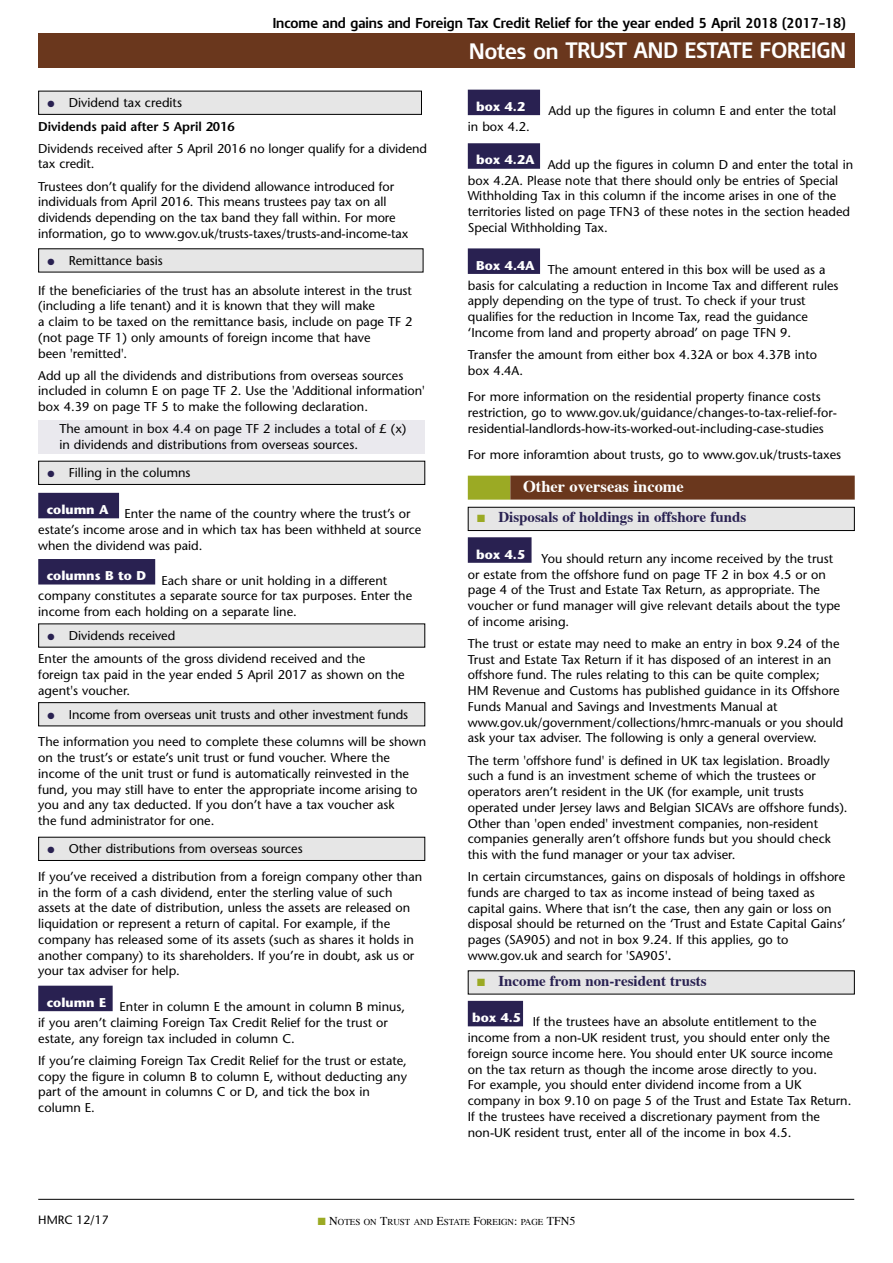
<style>
.page{position:relative;width:893px;height:1263px;background:#fff}
.page>*{position:absolute;margin:0;border:0;box-sizing:border-box;transform-origin:0 0}
.t1{font:700 21px "IR Modena";color:#fff}
.t2{font:700 16.5px "Times";color:#fff}
.t3{font:700 15px "Times";color:#292151}
.t4{font:700 13.5px "IR Modena";color:#000}
.t5{font:12.75px/15.8px "Stone Sans";color:#000}
.t6{font:600 12.75px "Stone Sans";letter-spacing:-.005em;color:#000}
.t7{font:700 12.75px "Stone Sans";color:#fff}
.t8{font:12px "Stone Sans";color:#000}
.t9{font:9px "Times";color:#000}
.s1{color:#292151}
.s2{color:#9baa24}
.s3{font-weight:600}
.s4{font-size:12px}
</style>
<div class="page">
<div style="left:38px;top:420px;width:387px;height:33px;background:#eae9ee"></div>
<hr style="left:38px;top:1199px;width:816px;height:1px;background:#000">
<div style="left:38px;top:34px;width:817px;height:34px;background:#6a371d"></div>
<div style="left:38px;top:493px;width:81px;height:25px;background:#292151"></div>
<div style="left:38px;top:559px;width:117px;height:25px;background:#292151"></div>
<div style="left:38px;top:986px;width:75px;height:25px;background:#292151"></div>
<div style="left:39px;top:249px;width:384px;height:23px;background:#e6e6e6"></div>
<div style="left:39px;top:461px;width:386px;height:23px;background:#e6e6e6"></div>
<div style="left:38px;top:461px;width:387px;height:24px;border:1px solid #000"></div>
<div style="left:39px;top:624px;width:386px;height:23px;background:#e6e6e6"></div>
<div style="left:39px;top:703px;width:386px;height:23px;background:#e6e6e6"></div>
<div style="left:38px;top:702px;width:387px;height:24px;border:1px solid #000"></div>
<div style="left:39px;top:837px;width:386px;height:23px;background:#e6e6e6"></div>
<div style="left:38px;top:837px;width:387px;height:24px;border:1px solid #000"></div>
<div style="left:39px;top:91px;width:382px;height:23px;background:#e6e6e6"></div>
<div style="left:38px;top:91px;width:384px;height:24px;border:1px solid #000"></div>
<div style="left:468px;top:90px;width:72px;height:25px;background:#292151"></div>
<div style="left:468px;top:143px;width:72px;height:26px;background:#292151"></div>
<div style="left:468px;top:248px;width:72px;height:26px;background:#292151"></div>
<div style="left:468px;top:476px;width:42px;height:24px;background:#9baa24"></div>
<div style="left:510px;top:476px;width:345px;height:24px;background:#6a371d"></div>
<div style="left:468px;top:537px;width:64px;height:26px;background:#292151"></div>
<div style="left:468px;top:1001px;width:55px;height:25px;background:#292151"></div>
<div style="left:468px;top:507px;width:386px;height:23px;background:#e6e6e6"></div>
<div style="left:468px;top:507px;width:387px;height:24px;border:1px solid #000"></div>
<div style="left:468px;top:971px;width:386px;height:23px;background:#e6e6e6"></div>
<p class="t4" style="left:273px;top:18px;width:575px">Income and gains and Foreign Tax Credit Relief for the year ended 5 April 2018 (2017–18)</p>
<h1 class="t1" style="left:469px;top:42px;width:378px">Notes on TRUST AND ESTATE FOREIGN</h1>
<p class="t5" style="left:48px;top:96px;width:136px"><span class="s1">●</span> Dividend tax credits</p>
<p class="t7" style="left:476px;top:101px;width:50px">box 4.2</p>
<p class="t5" style="left:548px;top:104px;width:289px">Add up the figures in column E and enter the total</p>
<p class="t5" style="left:468px;top:120px;width:63px">in box 4.2.</p>
<p class="t5" style="left:468px;top:158px;width:387px;text-indent:8px"><sup>box</sup> <sup>4.2A</sup> Add up the figures in column D and enter the total in box 4.2A. Please note that there should only be entries of Special Withholding Tax in this column if the income arises in one of the territories listed on page TFN3 of these notes in the section headed Special Withholding Tax.</p>
<p class="t5" style="left:468px;top:263px;width:372px;text-indent:8px"><sup>Box</sup> <sup>4.4A</sup> The amount entered in this box will be used as a basis for calculating a reduction in Income Tax and different rules apply depending on the type of trust. To check if your trust qualifies for the reduction in Income Tax, read the guidance ‘Income from land and property abroad’ on page TFN 9.</p>
<p class="t5" style="left:468px;top:348px;width:351px">Transfer the amount from either box 4.32A or box 4.37B into box 4.4A.</p>
<p class="t5" style="left:468px;top:390px;width:371px">For more information on the residential property finance costs restriction, go to www.gov.uk/guidance/changes-to-tax-relief-for&shy;residential-landlords-how-its-worked-out-including-case-studies</p>
<p class="t5" style="left:468px;top:448px;width:375px">For more inforamtion about trusts, go to www.gov.uk/trusts-taxes</p>
<p class="t2" style="left:523px;top:479px;width:162px">other overseas income</p>
<p class="t6" style="left:38px;top:121px;width:198px">Dividends paid after 5 April 2016</p>
<p class="t5" style="left:38px;top:142px;width:390px">Dividends received after 5 April 2016 no longer qualify for a dividend tax credit.</p>
<p class="t5" style="left:38px;top:180px;width:372px">Trustees don’t qualify for the dividend allowance introduced for individuals from April 2016. This means trustees pay tax on all dividends depending on the tax band they fall within. For more information, go to www.gov.uk/trusts-taxes/trusts-and-income-tax</p>
<p class="t5" style="left:48px;top:254px;width:117px"><span class="s1">●</span> Remittance basis</p>
<p class="t5" style="left:38px;top:284px;width:376px">If the beneficiaries of the trust has an absolute interest in the trust (including a life tenant) and it is known that they will make<br>a claim to be taxed on the remittance basis, include on page TF 2 (not page TF 1) only amounts of foreign income that have<br>been 'remitted'.</p>
<p class="t5" style="left:38px;top:369px;width:388px">Add up all the dividends and distributions from overseas sources included in column E on page TF 2. Use the 'Additional information' box 4.39 on page TF 5 to make the following declaration.</p>
<p class="t5" style="left:59px;top:422px;width:348px">The amount in box 4.4 on page TF 2 includes a total of £ (x) in dividends and distributions from overseas sources.</p>
<p class="t5" style="left:48px;top:466px;width:145px"><span class="s1">●</span> Filling in the columns</p>
<p class="t5" style="left:38px;top:507px;width:384px;text-indent:8px"><sup>column</sup> <sup>A</sup> Enter the name of the country where the trust’s or estate’s income arose and in which tax has been withheld at source when the dividend was paid.</p>
<p class="t5" style="left:38px;top:573px;width:375px;text-indent:8px"><sup>columns</sup> <sup>B</sup> <sup>to</sup> <sup>D</sup> Each share or unit holding in a different company constitutes a separate source for tax purposes. Enter the income from each holding on a separate line.</p>
<p class="t5" style="left:38px;top:652px;width:368px">Enter the amounts of the gross dividend received and the foreign tax paid in the year ended 5 April 2017 as shown on the agent's voucher.</p>
<p class="t5" style="left:38px;top:735px;width:390px">The information you need to complete these columns will be shown on the trust’s or estate’s unit trust or fund voucher. Where the income of the unit trust or fund is automatically reinvested in the fund, you may still have to enter the appropriate income arising to you and any tax deducted. If you don’t have a tax voucher ask<br>the fund administrator for one.</p>
<p class="t5" style="left:48px;top:629px;width:129px"><span class="s1">●</span> Dividends received</p>
<p class="t5" style="left:48px;top:708px;width:362px"><span class="s1">●</span> Income from overseas unit trusts and other investment funds</p>
<p class="t5" style="left:48px;top:842px;width:257px"><span class="s1">●</span> Other distributions from overseas sources</p>
<p class="t5" style="left:38px;top:870px;width:385px">If you’ve received a distribution from a foreign company other than in the form of a cash dividend, enter the sterling value of such assets at the date of distribution, unless the assets are released on liquidation or represent a return of capital. For example, if the company has released some of its assets (such as shares it holds in another company) to its shareholders. If you’re in doubt, ask us or your tax adviser for help.</p>
<p class="t5" style="left:38px;top:1000px;width:368px;text-indent:8px"><sup>column</sup> <sup>E</sup> Enter in column E the amount in column B minus, if you aren’t claiming Foreign Tax Credit Relief for the trust or estate, any foreign tax included in column C.</p>
<p class="t5" style="left:38px;top:1054px;width:370px">If you’re claiming Foreign Tax Credit Relief for the trust or estate, copy the figure in column B to column E, without deducting any part of the amount in columns C or D, and tick the box in column E.</p>
<p class="t3" style="left:477px;top:511px;width:271px"><span class="s2">■</span> Disposals of holdings in offshore funds</p>
<p class="t7" style="left:476px;top:549px;width:50px">box 4.5</p>
<p class="t5" style="left:468px;top:552px;width:374px;text-indent:74px">You should return any income received by the trust or estate from the offshore fund on page TF 2 in box 4.5 or on page 4 of the Trust and Estate Tax Return, as appropriate. The voucher or fund manager will give relevant details about the type of income arising.</p>
<p class="t5" style="left:468px;top:637px;width:377px">The trust or estate may need to make an entry in box 9.24 of the Trust and Estate Tax Return if it has disposed of an interest in an offshore fund. The rules relating to this can be quite complex; HM Revenue and Customs has published guidance in its Offshore Funds Manual and Savings and Investments Manual at www.gov.uk/government/collections/hmrc-manuals or you should ask your tax adviser. The following is only a general overview.</p>
<p class="t5" style="left:468px;top:754px;width:381px">The term 'offshore fund' is defined in UK tax legislation. Broadly such a fund is an investment scheme of which the trustees or operators aren’t resident in the UK (for example, unit trusts operated under Jersey laws and Belgian SICAVs are offshore funds).<br>Other than 'open ended' investment companies, non-resident companies generally aren’t offshore funds but you should check this with the fund manager or your tax adviser.</p>
<p class="t5" style="left:468px;top:870px;width:379px">In certain circumstances, gains on disposals of holdings in offshore funds are charged to tax as income instead of being taxed as capital gains. Where that isn’t the case, then any gain or loss on disposal should be returned on the ‘Trust and Estate Capital Gains’ pages (SA905) and not in box 9.24. If this applies, go to www.gov.uk and search for 'SA905'<span class="s3">.</span></p>
<p class="t3" style="left:477px;top:975px;width:231px"><span class="s2">■</span> Income from non-resident trusts</p>
<p class="t5" style="left:468px;top:1015px;width:385px;text-indent:4px"><sup>box</sup> <sup>4.5</sup> If the trustees have an absolute entitlement to the income from a non-UK resident trust, you should enter only the foreign source income here. You should enter UK source income<br>on the tax return as though the income arose directly to you.<br>For example, you should enter dividend income from a UK company in box 9.10 on page 5 of the Trust and Estate Tax Return.<br>If the trustees have received a discretionary payment from the non-UK resident trust, enter all of the income in box 4.5.</p>
<p class="t8" style="left:38px;top:1215px;width:72px">HMRC 12/17</p>
<p class="t9" style="left:318px;top:1218px;width:259px"><span class="s2">■</span> <span class="s4">N</span>OTES ON <span class="s4">T</span>RUST AND <span class="s4">E</span>STATE <span class="s4">F</span>OREIGN<span class="s4">:</span> PAGE <span class="s4">TFN5</span></p>
</div>
